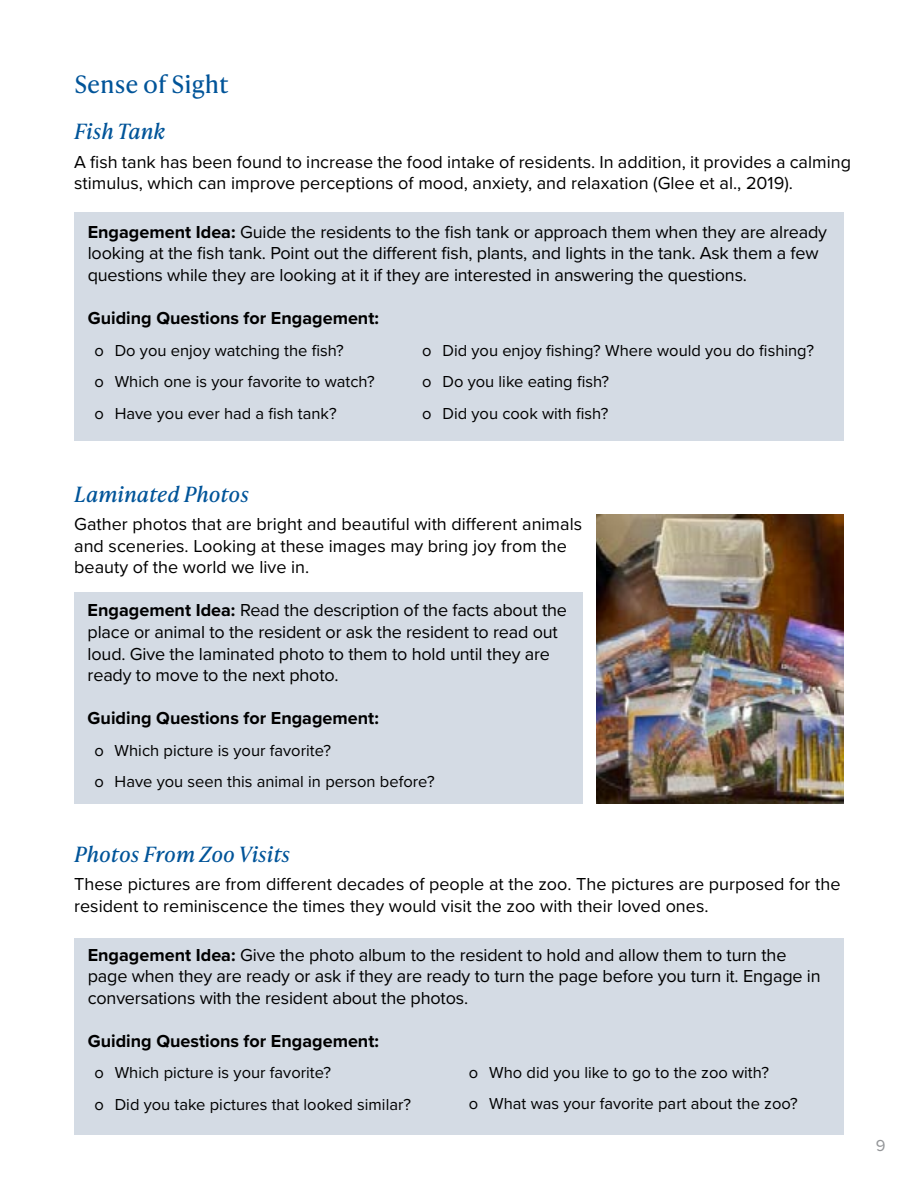
<style>
.page{position:relative;width:918px;height:1188px;background:#fff}
.page>*{position:absolute;margin:0;border:0;box-sizing:border-box;transform-origin:0 0}
.t1{font:24px "Ivy Presto Text";color:#005499}
.t2{font:italic 21px "Ivy Presto Text";color:#005499}
.t3{font:18px/21.6px "Proxima Nova";letter-spacing:-.01em;color:#000}
.t4{font:700 18px "Proxima Nova";color:#000}
.t5{font:16.5px/31.5px "Proxima Nova";color:#000}
.t6{font:16.5px "Proxima Nova";color:#939598}
.s1{font-weight:700}
</style>
<div class="page">
<div style="left:74px;top:212px;width:770px;height:228px;background:#d4dbe4"></div>
<div style="left:74px;top:592px;width:509px;height:212px;background:#d4dbe4"></div>
<div style="left:74px;top:938px;width:770px;height:197px;background:#d4dbe4"></div>
<img style="left:596px;top:515px;width:248px;height:289px">
<h1 class="t1" style="left:74px;top:66px;width:156px">Sense of Sight</h1>
<p class="t2" style="left:74px;top:116px;width:93px">Fish Tank</p>
<p class="t3" style="left:74px;top:150px;width:778px">A fish tank has been found to increase the food intake of residents. In addition, it provides a calming stimulus, which can improve perceptions of mood, anxiety, and relaxation (Glee et al., 2019).</p>
<p class="t3" style="left:88px;top:220px;width:741px"><span class="s1">Engagement Idea:</span> Guide the residents to the fish tank or approach them when they are already looking at the fish tank. Point out the different fish, plants, and lights in the tank. Ask them a few questions while they are looking at it if they are interested in answering the questions.</p>
<p class="t4" style="left:88px;top:305px;width:293px">Guiding Questions for Engagement:</p>
<p class="t5" style="left:94px;top:334px;width:282px">о Do you enjoy watching the fish?<br>о Which one is your favorite to watch? о Have you ever had a fish tank?</p>
<p class="t5" style="left:422px;top:334px;width:393px">о Did you enjoy fishing? Where would you do fishing? о Do you like eating fish?<br>о Did you cook with fish?</p>
<p class="t2" style="left:74px;top:479px;width:176px">Laminated Photos</p>
<p class="t3" style="left:74px;top:512px;width:509px">Gather photos that are bright and beautiful with different animals and sceneries. Looking at these images may bring joy from the beauty of the world we live in.</p>
<p class="t3" style="left:88px;top:599px;width:481px"><span class="s1">Engagement Idea:</span> Read the description of the facts about the place or animal to the resident or ask the resident to read out loud. Give the laminated photo to them to hold until they are ready to move to the next photo.</p>
<p class="t4" style="left:88px;top:705px;width:293px">Guiding Questions for Engagement:</p>
<p class="t5" style="left:94px;top:734px;width:342px">о Which picture is your favorite?<br>о Have you seen this animal in person before?</p>
<p class="t2" style="left:74px;top:839px;width:218px">Photos From Zoo Visits</p>
<p class="t3" style="left:74px;top:873px;width:768px">These pictures are from different decades of people at the zoo. The pictures are purposed for the resident to reminiscence the times they would visit the zoo with their loved ones.</p>
<p class="t3" style="left:88px;top:943px;width:734px"><span class="s1">Engagement Idea:</span> Give the photo album to the resident to hold and allow them to turn the page when they are ready or ask if they are ready to turn the page before you turn it. Engage in conversations with the resident about the photos.</p>
<p class="t4" style="left:88px;top:1027px;width:293px">Guiding Questions for Engagement:</p>
<p class="t5" style="left:94px;top:1056px;width:318px">о Which picture is your favorite?<br>о Did you take pictures that looked similar?</p>
<p class="t5" style="left:469px;top:1056px;width:330px">о Who did you like to go to the zoo with?<br>о What was your favorite part about the zoo?</p>
<p class="t6" style="left:876px;top:1134px;width:11px">9</p>
</div>
